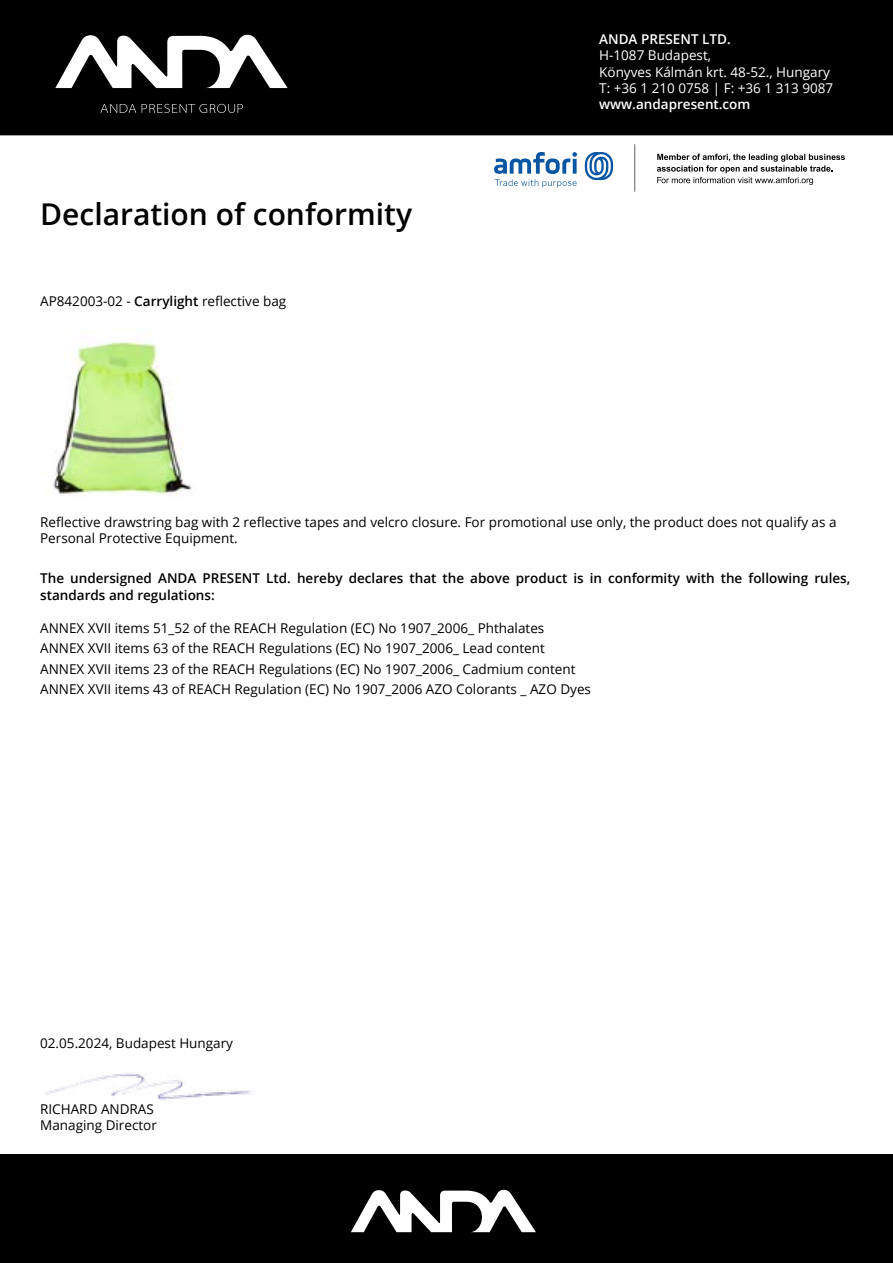
<style>
.page{position:relative;width:893px;height:1263px;background:#fff}
.page>*{position:absolute;margin:0;border:0;box-sizing:border-box;transform-origin:0 0}
.t1{font:600 30px "Open Sans";color:#000}
.t2{font:13.5px/20.4px "Open Sans";color:#000}
.t3{font:600 13.5px/16.2px "Open Sans";color:#000}
.t4{font:13.5px/16.2px "Open Sans";color:#fff}
.t5{font:600 13.5px "Open Sans";color:#fff}
.s1{font-weight:600}
</style>
<div class="page">
<div style="left:0;top:0;width:893px;height:135px;background:#000"></div>
<div style="left:0;top:1154px;width:893px;height:109px;background:#000"></div>
<svg style="left:55px;top:34px;width:233px;height:54px"></svg>
<svg style="left:100px;top:104px;width:143px;height:9px"></svg>
<img style="left:53px;top:341px;width:139px;height:155px">
<svg style="left:351px;top:1189px;width:185px;height:43px"></svg>
<svg style="left:585px;top:152px;width:28px;height:28px"></svg>
<svg style="left:494px;top:152px;width:83px;height:36px"></svg>
<hr style="left:634px;top:144px;width:1px;height:47px;background:#686e79">
<svg style="left:657px;top:154px;width:188px;height:31px"></svg>
<img style="left:45px;top:1073px;width:207px;height:28px">
<h1 class="t1" style="left:40px;top:193px;width:373px">Declaration of conformity</h1>
<p class="t2" style="left:40px;top:290px;width:248px">AP842003-02 - <span class="s1">Carrylight</span> reflective bag</p>
<p class="t5" style="left:599px;top:30px;width:133px">ANDA PRESENT LTD.</p>
<p class="t4" style="left:599px;top:47px;width:236px">H-1087 Budapest,<br>Könyves Kálmán krt. 48-52., Hungary<br>T: +36 1 210 0758 | F: +36 1 313 9087</p>
<p class="t5" style="left:599px;top:95px;width:153px">www.andapresent.com</p>
<p class="t2" style="left:40px;top:514px;width:798px;line-height:16.2px">Reflective drawstring bag with 2 reflective tapes and velcro closure. For promotional use only, the product does not qualify as a<br>Personal Protective Equipment.</p>
<p class="t3" style="left:40px;top:570px;width:812px">The undersigned ANDA PRESENT Ltd. hereby declares that the above product is in conformity with the following rules, standards and regulations:</p>
<p class="t2" style="left:40px;top:617px;width:552px">ANNEX XVII items 51_52 of the REACH Regulation (EC) No 1907_2006_ Phthalates ANNEX XVII items 63 of the REACH Regulations (EC) No 1907_2006_ Lead content ANNEX XVII items 23 of the REACH Regulations (EC) No 1907_2006_ Cadmium content ANNEX XVII items 43 of REACH Regulation (EC) No 1907_2006 AZO Colorants _ AZO Dyes</p>
<p class="t2" style="left:40px;top:1032px;width:194px">02.05.2024, Budapest Hungary</p>
<p class="t2" style="left:40px;top:1100px;width:118px;line-height:16.2px">RICHARD ANDRAS<br>Managing Director</p>
</div>
